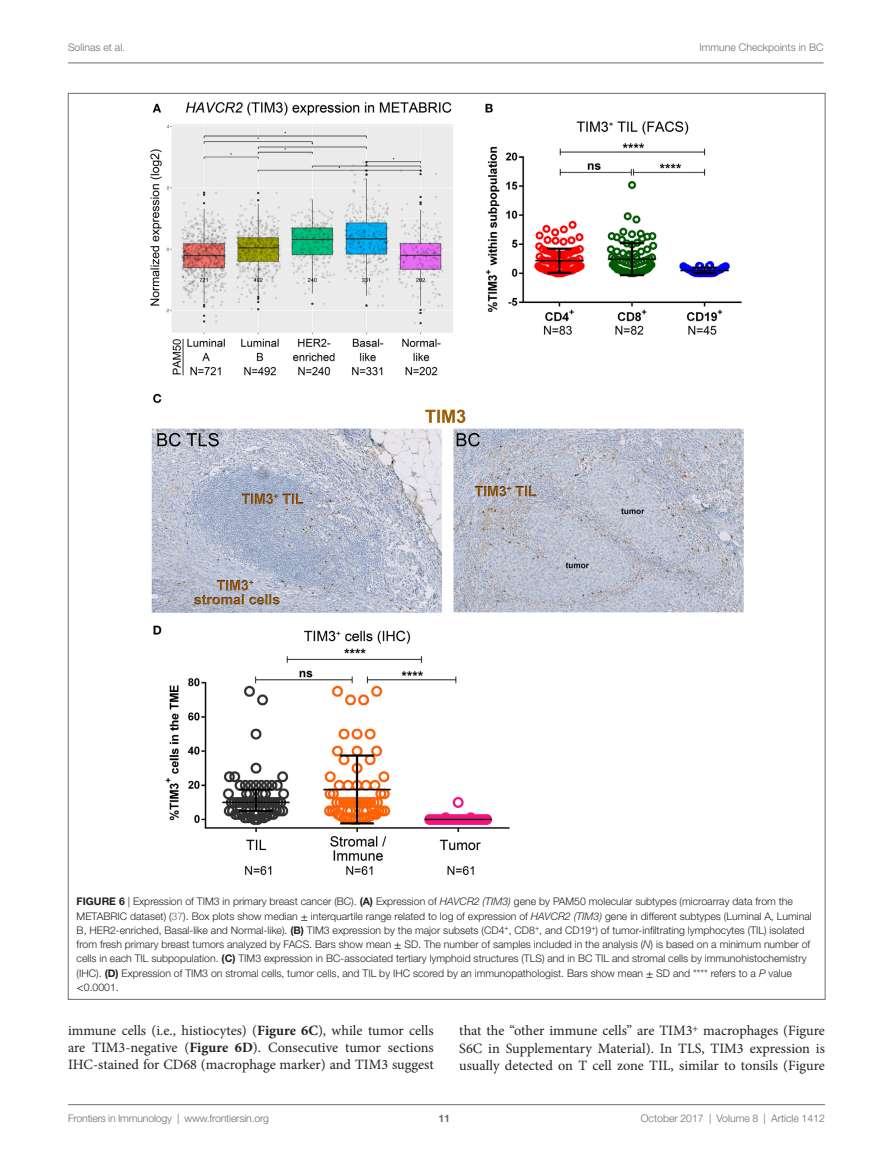
<style>
.page{position:relative;width:893px;height:1170px;background:#fff}
.page>*{position:absolute;margin:0;border:0;box-sizing:border-box;transform-origin:0 0}
.t1{font:14.25px/17.2px "Minion Pro";color:#231f20;text-align:justify}
.t2{font:300 10.5px/14.2px "Helvetica Neue LT Std";color:#231f20}
.t3{font:300 10.5px "Helvetica Neue LT Std";color:#6c6d70}
.t4{font:700 10.5px "Helvetica Neue LT Std";color:#6c6d70}
.s1{font-weight:700}
.s2{font-style:italic}
.s3{color:#6c6d70}
.s4{font-family:"STIX General";font-weight:400}
</style>
<div class="page">
<img style="left:150px;top:102px;width:594px;height:773px">
<hr style="left:68px;top:1104px;width:757px;height:1px;background:#6c6d70">
<hr style="left:68px;top:63px;width:755px;height:1px;background:#6c6d70">
<p class="t3" style="left:68px;top:41px;width:59px">Solinas et al.</p>
<p class="t3" style="left:699px;top:41px;width:126px">Immune Checkpoints in BC</p>
<p class="t2" style="left:77px;top:894px;width:737px"><span class="s1">FIGURE 6</span> | Expression of TIM3 in primary breast cancer (BC). <span class="s1">(A)</span> Expression of <span class="s2">HAVCR2 (TIM3)</span> gene by PAM50 molecular subtypes (microarray data from the METABRIC dataset) (<span class="s3">37</span>). Box plots show median <span class="s4">±</span> interquartile range related to log of expression of <span class="s2">HAVCR2 (TIM3)</span> gene in different subtypes (Luminal A, Luminal B, HER2-enriched, Basal-like and Normal-like). <span class="s1">(B)</span> TIM3 expression by the major subsets (CD4<sup>+</sup>, CD8<sup>+</sup>, and CD19<sup>+</sup>) of tumor-infiltrating lymphocytes (TIL) isolated from fresh primary breast tumors analyzed by FACS. Bars show mean <span class="s4">±</span> SD. The number of samples included in the analysis (<span class="s2">N</span>) is based on a minimum number of cells in each TIL subpopulation. <span class="s1">(C)</span> TIM3 expression in BC-associated tertiary lymphoid structures (TLS) and in BC TIL and stromal cells by immunohistochemistry (IHC). <span class="s1">(D)</span> Expression of TIM3 on stromal cells, tumor cells, and TIL by IHC scored by an immunopathologist. Bars show mean <span class="s4">±</span> SD and **** refers to a <span class="s2">P</span> value <span class="s4">&lt;</span>0.0001.</p>
<h1 class="t1" style="left:68px;top:1021px;width:367px">immune cells (i.e., histiocytes) (<span class="s1">Figure 6C</span>), while tumor cells are TIM3-negative (<span class="s1">Figure 6D</span>). Consecutive tumor sections IHC-stained for CD68 (macrophage marker) and TIM3 suggest</h1>
<h1 class="t1" style="left:459px;top:1022px;width:367px">that the “other immune cells” are TIM3<sup>+</sup> macrophages (Figure S6C in Supplementary Material). In TLS, TIM3 expression is usually detected on T cell zone TIL, similar to tonsils (Figure</h1>
<p class="t3" style="left:68px;top:1111px;width:203px">Frontiers in Immunology | www.frontiersin.org</p>
<p class="t3" style="left:641px;top:1111px;width:186px">October 2017 | Volume 8 | Article 1412</p>
<p class="t4" style="left:439px;top:1111px;width:13px">11</p>
</div>
